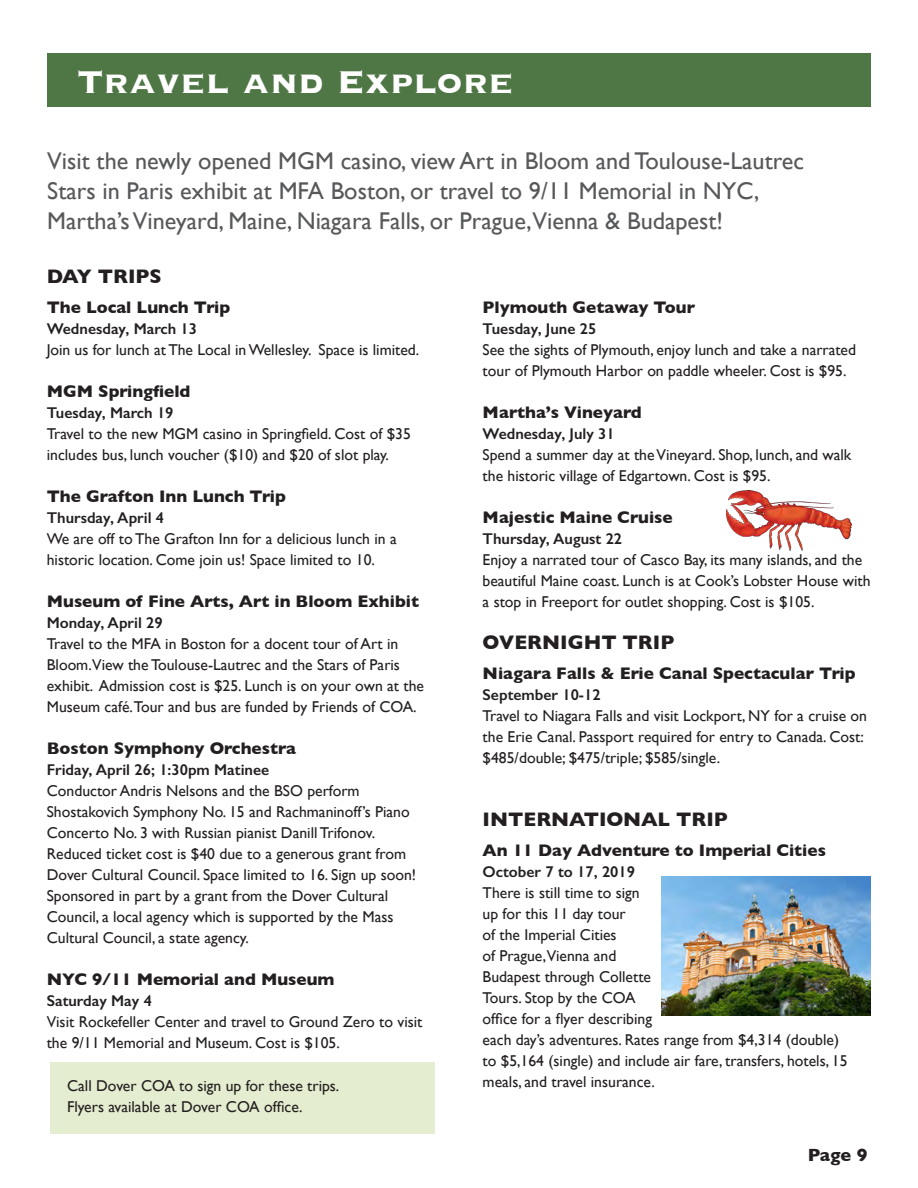
<style>
.page{position:relative;width:918px;height:1188px;background:#fff}
.page>*{position:absolute;margin:0;border:0;box-sizing:border-box;transform-origin:0 0}
.t1{font:700 42px "Copperplate";color:#fff}
.t2{font:24.15px/30px "Gill Sans";color:#57585a}
.t3{font:700 19.95px "Gill Sans";color:#231f20}
.t4{font:700 18px "Gill Sans";color:#231f20}
.t5{font:700 17.1px "Gill Sans";color:#231f20}
.t6{font:15.6px/21px "Gill Sans";color:#231f20}
.t7{font:600 15.6px "Gill Sans";color:#231f20}
</style>
<div class="page">
<div style="left:51px;top:1063px;width:384px;height:71px;background:#e4edcf"></div>
<div style="left:47px;top:53px;width:823px;height:54px;background:#4f7645"></div>
<img style="left:662px;top:876px;width:209px;height:139px">
<img style="left:727px;top:490px;width:125px;height:61px">
<p class="t1" style="left:78px;top:54px;width:438px">Travel and Explore</p>
<p class="t2" style="left:47px;top:146px;width:758px">Visit the newly opened MGM casino, view Art in Bloom and Toulouse-Lautrec<br>Stars in Paris exhibit at MFA Boston, or travel to 9/11 Memorial in NYC,<br>Martha’s Vineyard, Maine, Niagara Falls, or Prague,Vienna &amp; Budapest!</p>
<p class="t3" style="left:47px;top:261px;width:116px">DAY TRIPS</p>
<p class="t5" style="left:47px;top:294px;width:185px">The Local Lunch Trip</p>
<p class="t7" style="left:47px;top:320px;width:152px">Wednesday, March 13</p>
<p class="t6" style="left:47px;top:339px;width:374px">Join us for lunch at The Local in Wellesley. Space is limited.</p>
<p class="t5" style="left:47px;top:378px;width:145px">MGM Springfield</p>
<p class="t7" style="left:47px;top:404px;width:128px">Tuesday, March 19</p>
<p class="t6" style="left:47px;top:423px;width:366px">Travel to the new MGM casino in Springfield. Cost of $35 includes bus, lunch voucher ($10) and $20 of slot play.</p>
<p class="t5" style="left:47px;top:483px;width:241px">The Grafton Inn Lunch Trip</p>
<p class="t7" style="left:47px;top:509px;width:119px">Thursday, April 4</p>
<p class="t6" style="left:47px;top:528px;width:352px">We are off to The Grafton Inn for a delicious lunch in a historic location. Come join us! Space limited to 10.</p>
<p class="t5" style="left:47px;top:588px;width:374px">Museum of Fine Arts, Art in Bloom Exhibit</p>
<p class="t7" style="left:47px;top:614px;width:118px">Monday, April 29</p>
<p class="t6" style="left:47px;top:633px;width:379px">Travel to the MFA in Boston for a docent tour of Art in Bloom.View the Toulouse-Lautrec and the Stars of Paris exhibit. Admission cost is $25. Lunch is on your own at the Museum café.Tour and bus are funded by Friends of COA.</p>
<p class="t5" style="left:47px;top:735px;width:251px">Boston Symphony Orchestra</p>
<p class="t7" style="left:47px;top:761px;width:224px">Friday, April 26; 1:30pm Matinee</p>
<p class="t6" style="left:47px;top:780px;width:371px">Conductor Andris Nelsons and the BSO perform Shostakovich Symphony No. 15 and Rachmaninoff’s Piano Concerto No. 3 with Russian pianist Danill Trifonov.<br>Reduced ticket cost is $40 due to a generous grant from Dover Cultural Council. Space limited to 16. Sign up soon!<br>Sponsored in part by a grant from the Dover Cultural Council, a local agency which is supported by the Mass Cultural Council, a state agency.</p>
<p class="t5" style="left:47px;top:966px;width:289px">NYC 9/11 Memorial and Museum</p>
<p class="t7" style="left:47px;top:992px;width:107px">Saturday May 4</p>
<p class="t6" style="left:47px;top:1011px;width:377px">Visit Rockefeller Center and travel to Ground Zero to visit the 9/11 Memorial and Museum. Cost is $105.</p>
<p class="t6" style="left:67px;top:1075px;width:274px">Call Dover COA to sign up for these trips.</p>
<p class="t6" style="left:67px;top:1096px;width:237px">Flyers available at Dover COA office.</p>
<p class="t5" style="left:483px;top:294px;width:214px">Plymouth Getaway Tour</p>
<p class="t7" style="left:483px;top:319px;width:115px">Tuesday, June 25</p>
<p class="t6" style="left:483px;top:339px;width:375px">See the sights of Plymouth, enjoy lunch and take a narrated tour of Plymouth Harbor on paddle wheeler. Cost is $95.</p>
<p class="t5" style="left:483px;top:399px;width:161px">Martha’s Vineyard</p>
<p class="t7" style="left:483px;top:424px;width:134px">Wednesday, July 31</p>
<p class="t6" style="left:483px;top:444px;width:370px">Spend a summer day at the Vineyard. Shop, lunch, and walk the historic village of Edgartown. Cost is $95.</p>
<p class="t5" style="left:483px;top:504px;width:192px">Majestic Maine Cruise</p>
<p class="t7" style="left:483px;top:529px;width:141px">Thursday, August 22</p>
<p class="t6" style="left:483px;top:549px;width:389px">Enjoy a narrated tour of Casco Bay, its many islands, and the beautiful Maine coast. Lunch is at Cook’s Lobster House with a stop in Freeport for outlet shopping. Cost is $105.</p>
<p class="t3" style="left:483px;top:627px;width:193px">OVERNIGHT TRIP</p>
<p class="t5" style="left:483px;top:660px;width:375px">Niagara Falls &amp; Erie Canal Spectacular Trip</p>
<p class="t7" style="left:483px;top:685px;width:120px">September 10-12</p>
<p class="t6" style="left:483px;top:705px;width:386px">Travel to Niagara Falls and visit Lockport, NY for a cruise on the Erie Canal. Passport required for entry to Canada. Cost: $485/double; $475/triple; $585/single.</p>
<p class="t3" style="left:483px;top:804px;width:247px">INTERNATIONAL TRIP</p>
<p class="t5" style="left:483px;top:837px;width:345px">An 11 Day Adventure to Imperial Cities</p>
<p class="t7" style="left:483px;top:862px;width:154px">October 7 to 17, 2019</p>
<p class="t6" style="left:483px;top:882px;width:367px">There is still time to sign<br>up for this 11 day tour<br>of the Imperial Cities<br>of Prague,Vienna and<br>Budapest through Collette<br>Tours. Stop by the COA<br>office for a flyer describing<br>each day’s adventures. Rates range from $4,314 (double) to $5,164 (single) and include air fare, transfers, hotels, 15 meals, and travel insurance.</p>
<p class="t4" style="left:808px;top:1140px;width:61px">Page 9</p>
</div>
